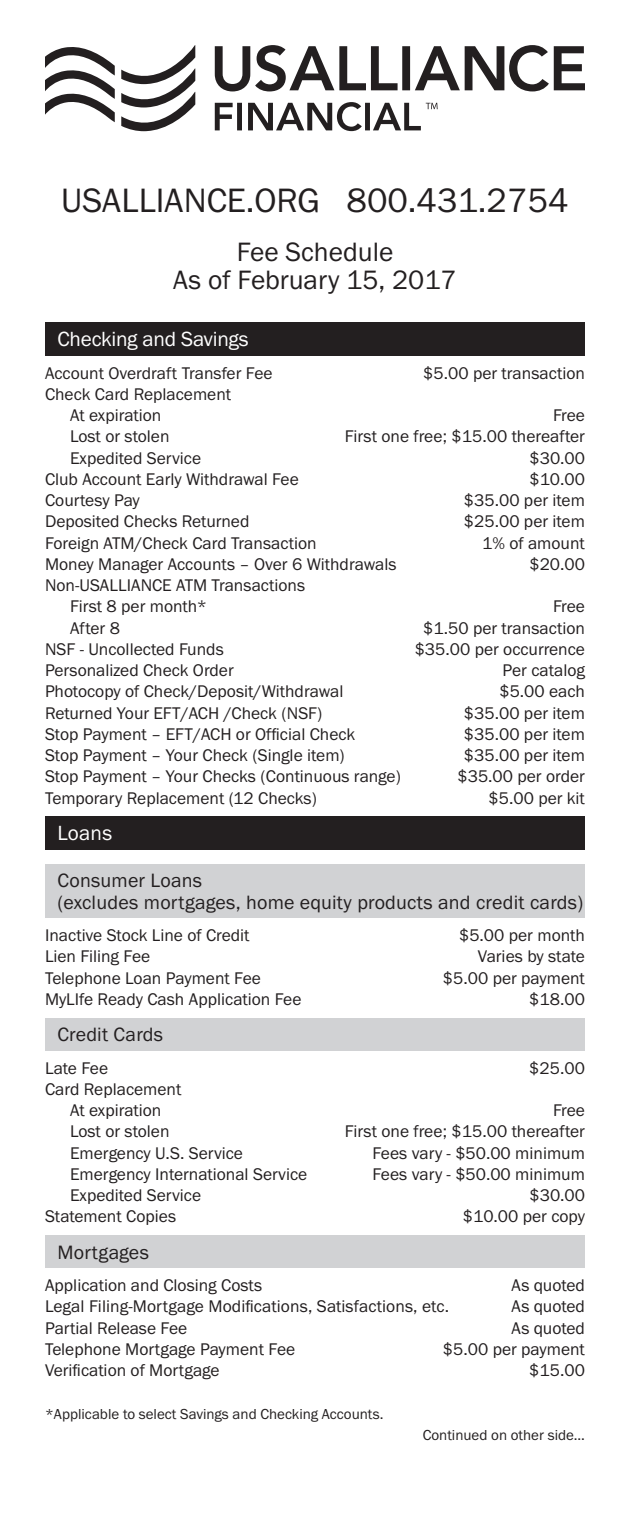
<style>
.page{position:relative;width:630px;height:1530px;background:#fff}
.page>*{position:absolute;margin:0;border:0;box-sizing:border-box;transform-origin:0 0}
.t1{font:35px "Franklin Gothic URW Boo";color:#231f20}
.t2{font:27.5px/27.5px "Franklin Gothic URW Boo";color:#231f20;text-align:center}
.t3{font:21.25px "Franklin Gothic URW Boo";letter-spacing:-.01em;color:#fff}
.h3_special{font:20px/21.2px "Franklin Gothic URW Boo";letter-spacing:.01em;color:#231f20}
.t4{font:17.5px "Franklin Gothic URW Boo";color:#231f20}
.t5{font:15px "Franklin Gothic URW Boo";color:#231f20}
</style>
<div class="page">
<div style="left:45px;top:322px;width:540px;height:34px;background:#231f20"></div>
<div style="left:45px;top:816px;width:540px;height:33px;background:#231f20"></div>
<div style="left:45px;top:864px;width:540px;height:54px;background:#d1d2d4"></div>
<div style="left:45px;top:1018px;width:540px;height:32px;background:#d1d2d4"></div>
<div style="left:45px;top:1235px;width:540px;height:33px;background:#d1d2d4"></div>
<svg style="left:45px;top:45px;width:150px;height:86px"></svg>
<svg style="left:215px;top:102px;width:223px;height:29px"></svg>
<svg style="left:215px;top:45px;width:370px;height:46px"></svg>
<p class="t1" style="left:61px;top:179px;width:509px">USALLIANCE.ORG 800.431.2754</p>
<p class="t2" style="left:173px;top:238px;width:285px">Fee Schedule<br>As of February 15, 2017</p>
<p class="t3" style="left:58px;top:326px;width:193px">Checking and Savings</p>
<p class="t4" style="left:45px;top:362px;width:229px">Account Overdraft Transfer Fee</p>
<p class="t4" style="left:423px;top:362px;width:163px">$5.00 per transaction</p>
<p class="t4" style="left:45px;top:383px;width:188px">Check Card Replacement</p>
<p class="t4" style="left:70px;top:404px;width:93px">At expiration</p>
<p class="t4" style="left:553px;top:404px;width:33px">Free</p>
<p class="t4" style="left:70px;top:426px;width:101px">Lost or stolen</p>
<p class="t4" style="left:345px;top:426px;width:242px">First one free; $15.00 thereafter</p>
<p class="t4" style="left:70px;top:447px;width:133px">Expedited Service</p>
<p class="t4" style="left:529px;top:447px;width:57px">$30.00</p>
<p class="t4" style="left:45px;top:468px;width:255px">Club Account Early Withdrawal Fee</p>
<p class="t4" style="left:529px;top:468px;width:57px">$10.00</p>
<p class="t4" style="left:45px;top:489px;width:96px">Courtesy Pay</p>
<p class="t4" style="left:464px;top:489px;width:123px">$35.00 per item</p>
<p class="t4" style="left:45px;top:511px;width:206px">Deposited Checks Returned</p>
<p class="t4" style="left:464px;top:511px;width:123px">$25.00 per item</p>
<p class="t4" style="left:45px;top:532px;width:273px">Foreign ATM/Check Card Transaction</p>
<p class="t4" style="left:482px;top:532px;width:104px">1% of amount</p>
<p class="t4" style="left:45px;top:553px;width:353px">Money Manager Accounts – Over 6 Withdrawals</p>
<p class="t4" style="left:529px;top:553px;width:57px">$20.00</p>
<p class="t4" style="left:45px;top:574px;width:262px">Non-USALLIANCE ATM Transactions</p>
<p class="t4" style="left:70px;top:596px;width:139px">First 8 per month*</p>
<p class="t4" style="left:553px;top:596px;width:33px">Free</p>
<p class="t4" style="left:70px;top:617px;width:51px">After 8</p>
<p class="t4" style="left:423px;top:617px;width:163px">$1.50 per transaction</p>
<p class="t4" style="left:45px;top:638px;width:180px">NSF - Uncollected Funds</p>
<p class="t4" style="left:415px;top:638px;width:172px">$35.00 per occurrence</p>
<p class="t4" style="left:45px;top:659px;width:190px">Personalized Check Order</p>
<p class="t4" style="left:503px;top:659px;width:84px">Per catalog</p>
<p class="t4" style="left:45px;top:681px;width:300px">Photocopy of Check/Deposit/Withdrawal</p>
<p class="t4" style="left:499px;top:681px;width:87px">$5.00 each</p>
<p class="t4" style="left:45px;top:702px;width:279px">Returned Your EFT/ACH /Check (NSF)</p>
<p class="t4" style="left:464px;top:702px;width:123px">$35.00 per item</p>
<p class="t4" style="left:45px;top:723px;width:312px">Stop Payment – EFT/ACH or Official Check</p>
<p class="t4" style="left:464px;top:723px;width:123px">$35.00 per item</p>
<p class="t4" style="left:45px;top:744px;width:301px">Stop Payment – Your Check (Single item)</p>
<p class="t4" style="left:464px;top:744px;width:123px">$35.00 per item</p>
<p class="t4" style="left:45px;top:766px;width:357px">Stop Payment – Your Checks (Continuous range)</p>
<p class="t4" style="left:457px;top:766px;width:129px">$35.00 per order</p>
<p class="t4" style="left:45px;top:787px;width:273px">Temporary Replacement (12 Checks)</p>
<p class="t4" style="left:489px;top:787px;width:98px">$5.00 per kit</p>
<p class="t3" style="left:58px;top:820px;width:56px">Loans</p>
<p class="h3_special" style="left:58px;top:870px;width:527px">Consumer Loans<br>(excludes mortgages, home equity products and credit cards)</p>
<p class="t4" style="left:45px;top:924px;width:206px">Inactive Stock Line of Credit</p>
<p class="t4" style="left:459px;top:924px;width:127px">$5.00 per month</p>
<p class="t4" style="left:45px;top:946px;width:107px">Lien Filing Fee</p>
<p class="t4" style="left:478px;top:946px;width:109px">Varies by state</p>
<p class="t4" style="left:45px;top:967px;width:218px">Telephone Loan Payment Fee</p>
<p class="t4" style="left:443px;top:967px;width:144px">$5.00 per payment</p>
<p class="t4" style="left:45px;top:988px;width:258px">MyLIfe Ready Cash Application Fee</p>
<p class="t4" style="left:529px;top:988px;width:57px">$18.00</p>
<p class="h3_special" style="left:58px;top:1023px;width:107px">Credit Cards</p>
<p class="t4" style="left:45px;top:1057px;width:65px">Late Fee</p>
<p class="t4" style="left:529px;top:1057px;width:57px">$25.00</p>
<p class="t4" style="left:45px;top:1078px;width:138px">Card Replacement</p>
<p class="t4" style="left:70px;top:1099px;width:93px">At expiration</p>
<p class="t4" style="left:553px;top:1099px;width:33px">Free</p>
<p class="t4" style="left:70px;top:1121px;width:101px">Lost or stolen</p>
<p class="t4" style="left:345px;top:1121px;width:242px">First one free; $15.00 thereafter</p>
<p class="t4" style="left:70px;top:1142px;width:175px">Emergency U.S. Service</p>
<p class="t4" style="left:372px;top:1142px;width:214px">Fees vary - $50.00 minimum</p>
<p class="t4" style="left:70px;top:1163px;width:239px">Emergency International Service</p>
<p class="t4" style="left:372px;top:1163px;width:214px">Fees vary - $50.00 minimum</p>
<p class="t4" style="left:70px;top:1184px;width:133px">Expedited Service</p>
<p class="t4" style="left:529px;top:1184px;width:57px">$30.00</p>
<p class="t4" style="left:45px;top:1206px;width:133px">Statement Copies</p>
<p class="t4" style="left:463px;top:1206px;width:124px">$10.00 per copy</p>
<p class="h3_special" style="left:58px;top:1241px;width:93px">Mortgages</p>
<p class="t4" style="left:45px;top:1274px;width:219px">Application and Closing Costs</p>
<p class="t4" style="left:512px;top:1274px;width:75px">As quoted</p>
<p class="t4" style="left:45px;top:1296px;width:406px">Legal Filing-Mortgage Modifications, Satisfactions, etc.</p>
<p class="t4" style="left:512px;top:1296px;width:75px">As quoted</p>
<p class="t4" style="left:45px;top:1317px;width:144px">Partial Release Fee</p>
<p class="t4" style="left:512px;top:1317px;width:75px">As quoted</p>
<p class="t4" style="left:45px;top:1338px;width:252px">Telephone Mortgage Payment Fee</p>
<p class="t4" style="left:443px;top:1338px;width:144px">$5.00 per payment</p>
<p class="t4" style="left:45px;top:1359px;width:176px">Verification of Mortgage</p>
<p class="t4" style="left:529px;top:1359px;width:57px">$15.00</p>
<p class="t5" style="left:45px;top:1404px;width:340px">*Applicable to select Savings and Checking Accounts.</p>
<p class="t5" style="left:423px;top:1426px;width:164px">Continued on other side...</p>
</div>
